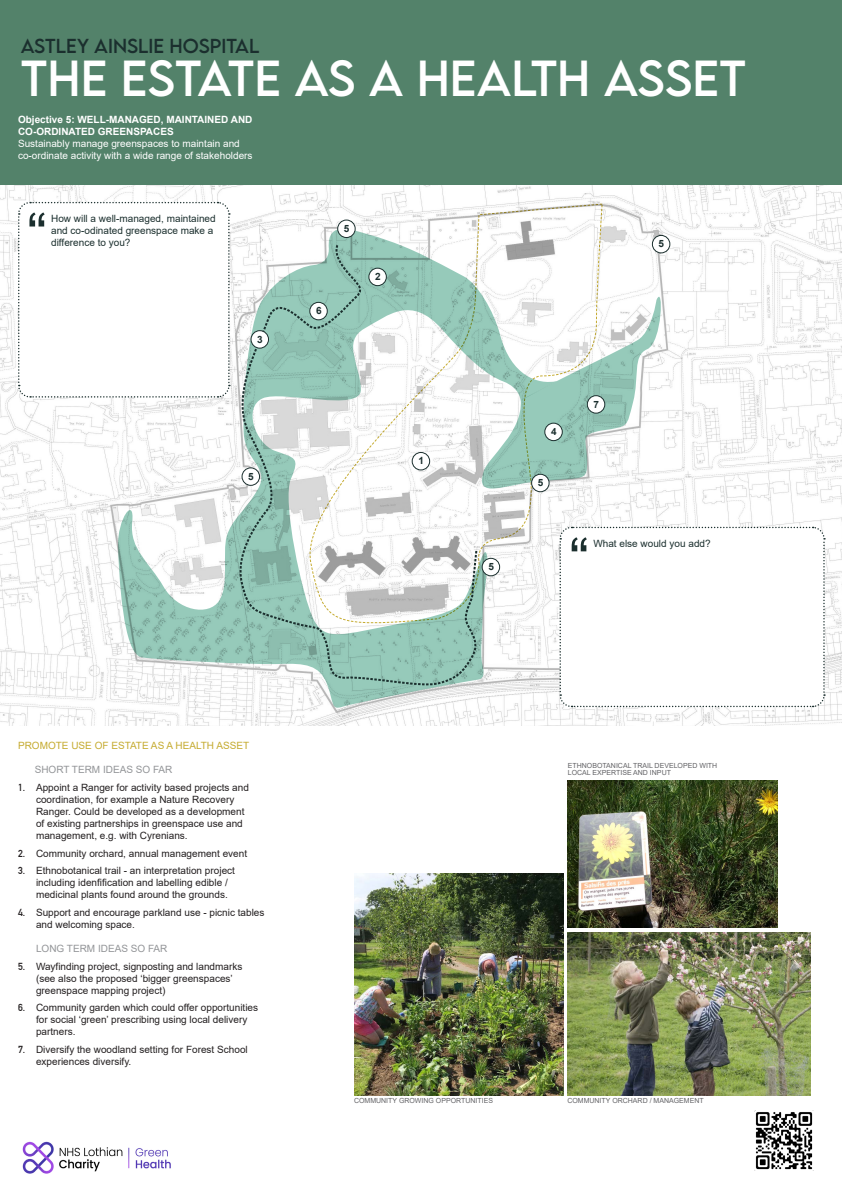
<style>
.page{position:relative;width:842px;height:1191px;background:#fff}
.page>*{position:absolute;margin:0;border:0;box-sizing:border-box;transform-origin:0 0}
.Body_text_Heading_co{font:60px "Arial";color:#1b2f2e}
.Page_Headings{font:45px "LEMONMILK";color:#fff}
.Page_Headings-2{font:18px "LEMONMILK";color:#1b2f2e}
.t1{font:10px/12px "Arial";color:#231f20}
.Body_text_Heading_co-2{font:10px/12px "Arial";color:#1b2f2e}
.Body_text_Heading_co-3{font:10px/12px "Arial";color:#fff}
.Body_text_Heading_co-4{font:700 10px/12px "Arial";color:#fff}
.Body_text_Heading_co-5{font:10px "Arial";color:#939598}
.Body_text_Heading_co-6{font:10px "Arial";color:#c5ab30}
.Body_Text{font:700 10px "Arial";color:#1b2f2e}
.Body_text_Heading_co-7{font:7px/7px "Arial";color:#636366}
.s1{font-family:"DIN Alternate";font-weight:700}
</style>
<div class="page">
<img style="left:0;top:185px;width:842px;height:540px">
<img style="left:354px;top:874px;width:209px;height:221px">
<img style="left:567px;top:932px;width:243px;height:163px">
<img style="left:568px;top:781px;width:209px;height:146px">
<svg style="left:309px;top:203px;width:294px;height:421px"></svg>
<svg style="left:557px;top:296px;width:104px;height:193px"></svg>
<svg style="left:117px;top:228px;width:440px;height:480px"></svg>
<div style="left:587px;top:396px;width:18px;height:17px;background:#fff;border-radius:50%"></div>
<div style="left:587px;top:395px;width:18px;height:18px;border:1px solid #1b2f2e;border-radius:50%"></div>
<div style="left:338px;top:220px;width:17px;height:17px;background:#fff;border-radius:50%"></div>
<div style="left:337px;top:220px;width:18px;height:18px;border:1px solid #1b2f2e;border-radius:50%"></div>
<div style="left:482px;top:558px;width:18px;height:18px;background:#fff;border-radius:50%"></div>
<div style="left:482px;top:558px;width:18px;height:18px;border:1px solid #1b2f2e;border-radius:50%"></div>
<div style="left:532px;top:474px;width:17px;height:18px;background:#fff;border-radius:50%"></div>
<div style="left:531px;top:474px;width:18px;height:18px;border:1px solid #1b2f2e;border-radius:50%"></div>
<div style="left:652px;top:235px;width:18px;height:18px;background:#fff;border-radius:50%"></div>
<div style="left:652px;top:235px;width:18px;height:18px;border:1px solid #1b2f2e;border-radius:50%"></div>
<div style="left:545px;top:423px;width:17px;height:17px;background:#fff;border-radius:50%"></div>
<div style="left:545px;top:423px;width:17px;height:18px;border:1px solid #1b2f2e;border-radius:50%"></div>
<svg style="left:230px;top:243px;width:255px;height:445px"></svg>
<div style="left:251px;top:331px;width:17px;height:17px;background:#fff;border-radius:50%"></div>
<div style="left:251px;top:330px;width:18px;height:18px;border:1px solid #1b2f2e;border-radius:50%"></div>
<div style="left:0;top:0;width:842px;height:184px;background:#53826a"></div>
<img style="left:754px;top:1110px;width:60px;height:60px">
<svg style="left:559px;top:526px;width:266px;height:182px"></svg>
<svg style="left:17px;top:201px;width:213px;height:197px"></svg>
<img style="left:22px;top:1141px;width:149px;height:33px">
<p class="Page_Headings-2" style="left:21px;top:34px;width:240px">ASTLEY AINSLIE HOSPITAL</p>
<p class="Page_Headings" style="left:21px;top:49px;width:727px">THE ESTATE AS A HEALTH ASSET</p>
<p class="Body_text_Heading_co-4" style="left:18px;top:114px;width:236px">Objective 5: WELL-MANAGED, MAINTAINED AND<br>CO-ORDINATED GREENSPACES</p>
<p class="Body_text_Heading_co-3" style="left:18px;top:138px;width:236px">Sustainably manage greenspaces to maintain and co-ordinate activity with a wide range of stakeholders</p>
<p class="Body_text_Heading_co" style="left:27px;top:194px;width:21px">“</p>
<p class="Body_text_Heading_co-2" style="left:51px;top:212px;width:166px">How will a well-managed, maintained and co-odinated greenspace make a difference to you?</p>
<p class="Body_Text" style="left:257px;top:332px;width:7px">3</p>
<p class="Body_Text" style="left:248px;top:469px;width:7px">5</p>
<p class="Body_Text" style="left:344px;top:221px;width:7px">5</p>
<p class="Body_Text" style="left:316px;top:304px;width:7px">6</p>
<p class="Body_Text" style="left:375px;top:269px;width:7px">2</p>
<p class="Body_Text" style="left:418px;top:454px;width:7px">1</p>
<p class="Body_Text" style="left:659px;top:237px;width:7px">5</p>
<p class="Body_Text" style="left:488px;top:559px;width:7px">5</p>
<p class="Body_Text" style="left:551px;top:424px;width:7px">4</p>
<p class="Body_Text" style="left:538px;top:475px;width:7px">5</p>
<p class="Body_Text" style="left:594px;top:397px;width:7px">7</p>
<p class="Body_text_Heading_co" style="left:569px;top:518px;width:21px">“</p>
<p class="Body_text_Heading_co-2" style="left:593px;top:537px;width:119px">What else would you add?</p>
<p class="Body_text_Heading_co-6" style="left:18px;top:739px;width:233px">PROMOTE USE OF ESTATE AS A HEALTH ASSET</p>
<p class="Body_text_Heading_co-5" style="left:35px;top:763px;width:139px">SHORT TERM IDEAS SO FAR</p>
<p class="t1" style="left:36px;top:781px;width:214px;text-indent:-18px"><span class="s1">1.</span> Appoint a Ranger for activity based projects and coordination, for example a Nature Recovery Ranger. Could be developed as a development of existing partnerships in greenspace use and management, e.g. with Cyrenians.</p>
<p class="t1" style="left:18px;top:847px;width:231px"><span class="s1">2.</span> Community orchard, annual management event</p>
<p class="t1" style="left:36px;top:864px;width:200px;text-indent:-18px"><span class="s1">3.</span> Ethnobotanical trail - an interpretation project including idenfification and labelling edible / medicinal plants found around the grounds.</p>
<p class="t1" style="left:36px;top:906px;width:230px;text-indent:-18px"><span class="s1">4.</span> Support and encourage parkland use - picnic tables and welcoming space.</p>
<p class="Body_text_Heading_co-5" style="left:36px;top:941px;width:133px">LONG TERM IDEAS SO FAR</p>
<p class="t1" style="left:36px;top:960px;width:208px;text-indent:-18px"><span class="s1">5.</span> Wayfinding project, signposting and landmarks (see also the proposed ‘bigger greenspaces’ greenspace mapping project)</p>
<p class="t1" style="left:36px;top:1001px;width:224px;text-indent:-18px"><span class="s1">6.</span> Community garden which could offer opportunities for social ‘green’ prescribing using local delivery partners.</p>
<p class="t1" style="left:36px;top:1043px;width:213px;text-indent:-18px"><span class="s1">7.</span> Diversify the woodland setting for Forest School experiences diversify.</p>
<p class="Body_text_Heading_co-7" style="left:568px;top:762px;width:151px">ETHNOBOTANICAL TRAIL DEVELOPED WITH<br>LOCAL EXPERTISE AND INPUT</p>
<p class="Body_text_Heading_co-7" style="left:354px;top:1096px;width:140px">COMMUNITY GROWING OPPORTUNITIES</p>
<p class="Body_text_Heading_co-7" style="left:567px;top:1096px;width:138px">COMMUNITY ORCHARD / MANAGEMENT</p>
</div>
